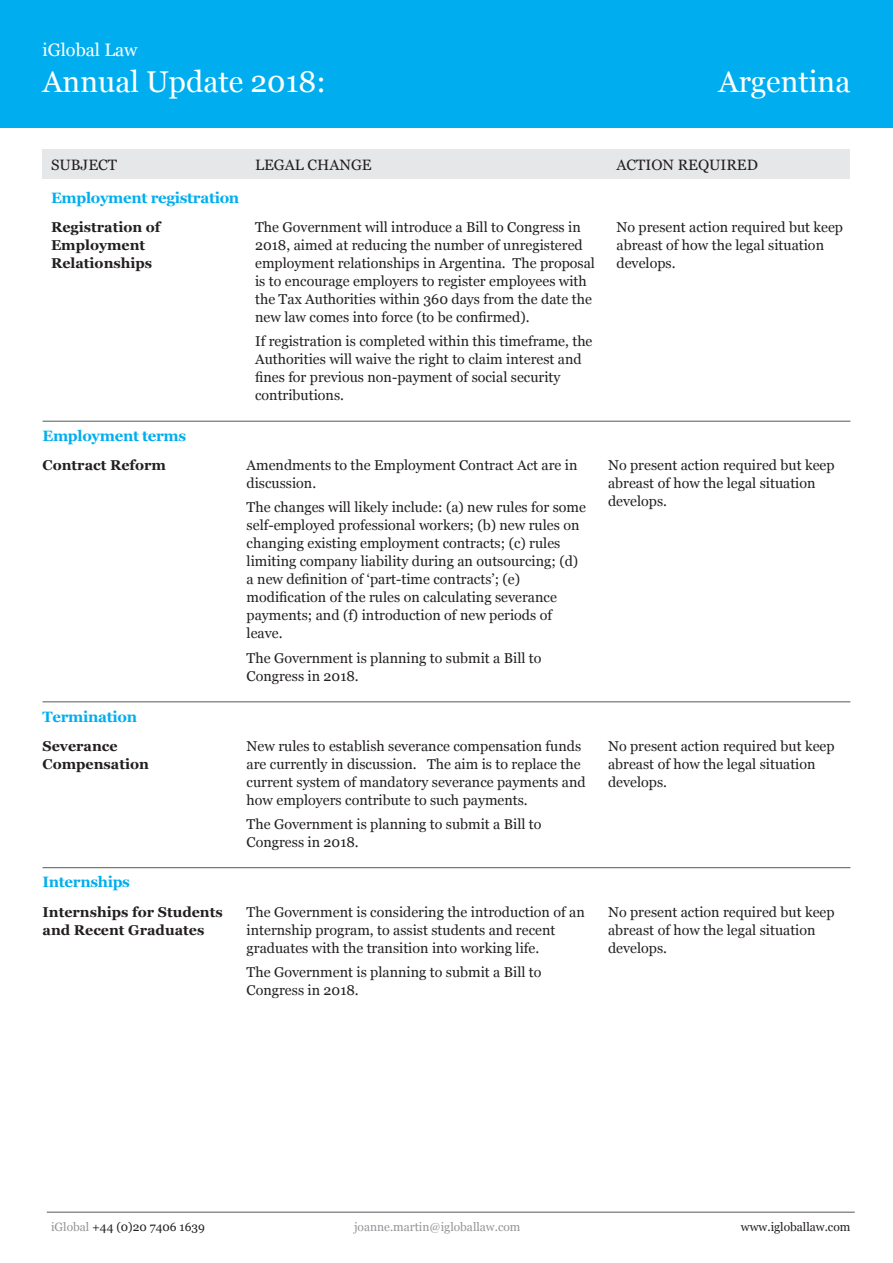
<style>
.page{position:relative;width:893px;height:1263px;background:#fff}
.page>*{position:absolute;margin:0;border:0;box-sizing:border-box;transform-origin:0 0}
.t1{font:30px "Georgia";color:#fff}
.t2{font:18px "Georgia";color:#fff}
.t3{font:700 15px "Georgia";letter-spacing:-.02em;color:#00aeef}
.t4{font:15px "Georgia";color:#231f20}
.t5{font:14.25px/18px "Georgia";color:#231f20}
.t6{font:700 14.25px/18px "Georgia";color:#231f20}
.t7{font:12px "Georgia";color:#231f20}
.t8{font:12px "Georgia";color:#939598}
.s1{color:#939598}
</style>
<div class="page">
<div style="left:43px;top:149px;width:807px;height:30px;background:#e6e7e9"></div>
<div style="left:0;top:0;width:893px;height:128px;background:#00aeef"></div>
<hr style="left:43px;top:421px;width:807px;height:1px;background:#57585a">
<hr style="left:47px;top:1212px;width:808px;height:1px;background:#57585a">
<hr style="left:43px;top:702px;width:807px;height:1px;background:#57585a">
<hr style="left:43px;top:867px;width:807px;height:1px;background:#57585a">
<p class="t2" style="left:43px;top:37px;width:97px">iGlobal Law</p>
<h1 class="t1" style="left:43px;top:60px;width:285px">Annual Update 2018:</h1>
<h1 class="t1" style="left:718px;top:60px;width:133px">Argentina</h1>
<p class="t4" style="left:51px;top:154px;width:68px">Subject</p>
<p class="t4" style="left:255px;top:154px;width:30px">Legal</p>
<p class="t4" style="left:308px;top:154px;width:66px">Change</p>
<p class="t4" style="left:617px;top:154px;width:143px">Action required</p>
<p class="t3" style="left:51px;top:186px;width:190px">Employment registration</p>
<p class="t6" style="left:51px;top:217px;width:111px">Registration of<br>Employment<br>Relationships</p>
<p class="t5" style="left:255px;top:217px;width:341px">The Government will introduce a Bill to Congress in 2018, aimed at reducing the number of unregistered employment relationships in Argentina. The proposal is to encourage employers to register employees with the Tax Authorities within 360 days from the date the new law comes into force (to be confirmed).</p>
<p class="t5" style="left:255px;top:332px;width:339px">If registration is completed within this timeframe, the Authorities will waive the right to claim interest and fines for previous non-payment of social security contributions.</p>
<p class="t3" style="left:43px;top:424px;width:145px">Employment terms</p>
<p class="t6" style="left:43px;top:455px;width:125px">Contract Reform</p>
<p class="t5" style="left:247px;top:455px;width:332px">Amendments to the Employment Contract Act are in discussion.</p>
<p class="t5" style="left:247px;top:498px;width:341px">The changes will likely include: (a) new rules for some self-employed professional workers; (b) new rules on changing existing employment contracts; (c) rules limiting company liability during an outsourcing; (d) a new definition of ‘part-time contracts’; (e) modification of the rules on calculating severance payments; and (f) introduction of new periods of leave.</p>
<p class="t5" style="left:247px;top:648px;width:296px">The Government is planning to submit a Bill to<br>Congress in 2018.</p>
<p class="t3" style="left:43px;top:705px;width:96px">Termination</p>
<p class="t6" style="left:43px;top:736px;width:108px">Severance<br>Compensation</p>
<p class="t5" style="left:247px;top:736px;width:340px">New rules to establish severance compensation funds are currently in discussion. The aim is to replace the current system of mandatory severance payments and how employers contribute to such payments.</p>
<p class="t5" style="left:247px;top:814px;width:296px">The Government is planning to submit a Bill to<br>Congress in 2018.</p>
<p class="t3" style="left:43px;top:871px;width:89px">Internships</p>
<p class="t6" style="left:43px;top:902px;width:182px">Internships for Students and Recent Graduates</p>
<p class="t5" style="left:247px;top:902px;width:340px">The Government is considering the introduction of an internship program, to assist students and recent graduates with the transition into working life.</p>
<p class="t5" style="left:247px;top:962px;width:296px">The Government is planning to submit a Bill to<br>Congress in 2018.</p>
<p class="t5" style="left:617px;top:217px;width:228px">No present action required but keep abreast of how the legal situation develops.</p>
<p class="t5" style="left:608px;top:455px;width:228px">No present action required but keep abreast of how the legal situation develops.</p>
<p class="t5" style="left:608px;top:736px;width:228px">No present action required but keep abreast of how the legal situation develops.</p>
<p class="t5" style="left:608px;top:902px;width:228px">No present action required but keep abreast of how the legal situation develops.</p>
<p class="t7" style="left:51px;top:1218px;width:155px"><span class="s1">iGlobal</span> +44 (0)20 7406 1639</p>
<p class="t8" style="left:354px;top:1218px;width:168px">joanne.martin@igloballaw.com</p>
<p class="t7" style="left:741px;top:1218px;width:111px">www.igloballaw.com</p>
</div>
